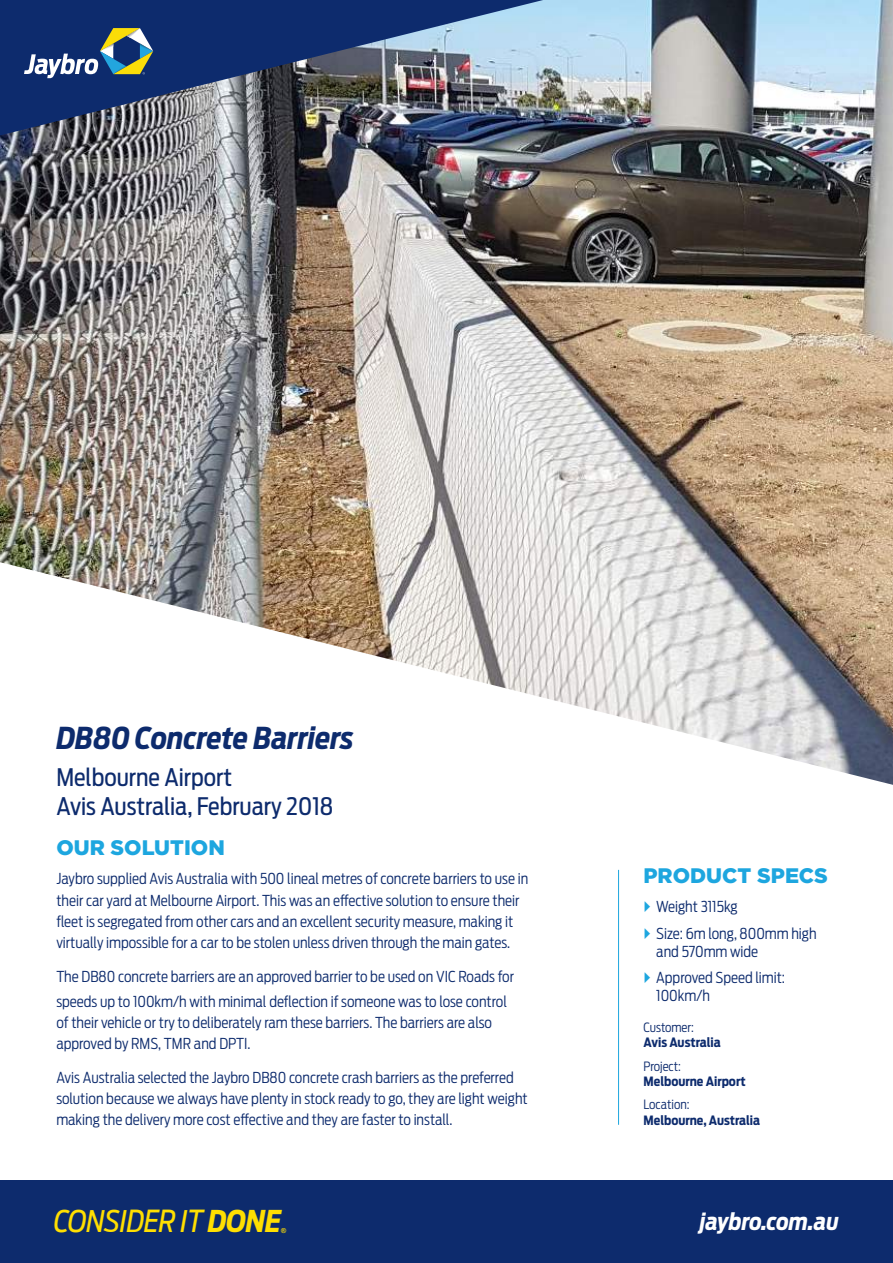
<style>
.page{position:relative;width:893px;height:1263px;background:#fff}
.page>*{position:absolute;margin:0;border:0;box-sizing:border-box;transform-origin:0 0}
.t1{font:italic 700 30px "Antenna Cond";color:#0d2b6d}
.t2{font:italic 29.85px "Antenna Cond";letter-spacing:-.01em;color:#ffdf01}
.t3{font:24px/28.8px "Antenna Cond";color:#0d2b6d}
.t4{font:italic 700 23.1px "Antenna Cond";color:#fff}
.t5{font:900 21px "Gotham";color:#1da6df}
.t6{font:300 15px/21px "Antenna Cond";color:#0d2b6d}
.t7{font:700 12.75px "Antenna Cond";color:#0d2b6d}
.t8{font:300 12.75px "Antenna Cond";color:#0d2b6d}
.t9{font:700 6.9px "Arial";color:#ffdf01}
.s1{font-weight:700}
</style>
<div class="page">
<img style="left:0;top:0;width:893px;height:562px">
<svg style="left:0;top:562px;width:893px;height:563px"></svg>
<div style="left:0;top:1180px;width:893px;height:83px;background:#0d2b6d"></div>
<img style="left:0;top:0;width:543px;height:135px">
<hr style="left:618px;top:870px;width:1px;height:255px;background:#1da6df">
<svg style="left:24px;top:28px;width:129px;height:50px;background:#4b637f"></svg>
<svg style="left:645px;top:901px;width:5px;height:11px"></svg>
<svg style="left:645px;top:927px;width:5px;height:11px"></svg>
<svg style="left:645px;top:972px;width:5px;height:11px"></svg>
<h1 class="t1" style="left:56px;top:720px;width:299px">DB80 Concrete Barriers</h1>
<h3 class="t3" style="left:56px;top:763px;width:278px">Melbourne Airport<br>Avis Australia, February 2018</h3>
<h3 class="t5" style="left:56px;top:836px;width:170px">OUR SOLUTION</h3>
<p class="t6" style="left:56px;top:868px;width:473px">Jaybro supplied Avis Australia with 500 lineal metres of concrete barriers to use in their car yard at Melbourne Airport. This was an effective solution to ensure their fleet is segregated from other cars and an excellent security measure, making it virtually impossible for a car to be stolen unless driven through the main gates.</p>
<p class="t6" style="left:56px;top:963px;width:459px;line-height:25.5px">The DB80 concrete barriers are an approved barrier to be used on VIC Roads for speeds up to 100km/h with minimal deflection if someone was to lose control</p>
<p class="t6" style="left:56px;top:1012px;width:437px">of their vehicle or try to deliberately ram these barriers. The barriers are also approved by RMS, TMR and DPTI.</p>
<p class="t6" style="left:56px;top:1067px;width:473px">Avis Australia selected the Jaybro DB80 concrete crash barriers as the preferred solution because we always have plenty in stock ready to go, they are light weight making the delivery more cost effective and they are faster to install.</p>
<h2 class="t2" style="left:54px;top:1204px;width:229px">CONSIDER IT <span class="s1">DONE</span></h2>
<p class="t9" style="left:281px;top:1226px;width:7px">®</p>
<h3 class="t5" style="left:643px;top:863px;width:186px">PRODUCT SPECS</h3>
<p class="t6" style="left:656px;top:893px;width:162px;line-height:26.5px">Weight 3115kg<br>Size: 6m long, 800mm high</p>
<p class="t6" style="left:656px;top:938px;width:130px;line-height:26.5px">and 570mm wide<br>Approved Speed limit:</p>
<p class="t6" style="left:656px;top:985px;width:55px">100km/h</p>
<p class="t8" style="left:643px;top:1020px;width:52px">Customer:</p>
<p class="t7" style="left:643px;top:1035px;width:79px">Avis Australia</p>
<p class="t8" style="left:643px;top:1058px;width:39px">Project:</p>
<p class="t7" style="left:643px;top:1074px;width:104px">Melbourne Airport</p>
<p class="t8" style="left:643px;top:1097px;width:48px">Location:</p>
<p class="t7" style="left:643px;top:1112px;width:118px">Melbourne, Australia</p>
<h3 class="t4" style="left:700px;top:1207px;width:141px">jaybro.com.au</h3>
</div>
